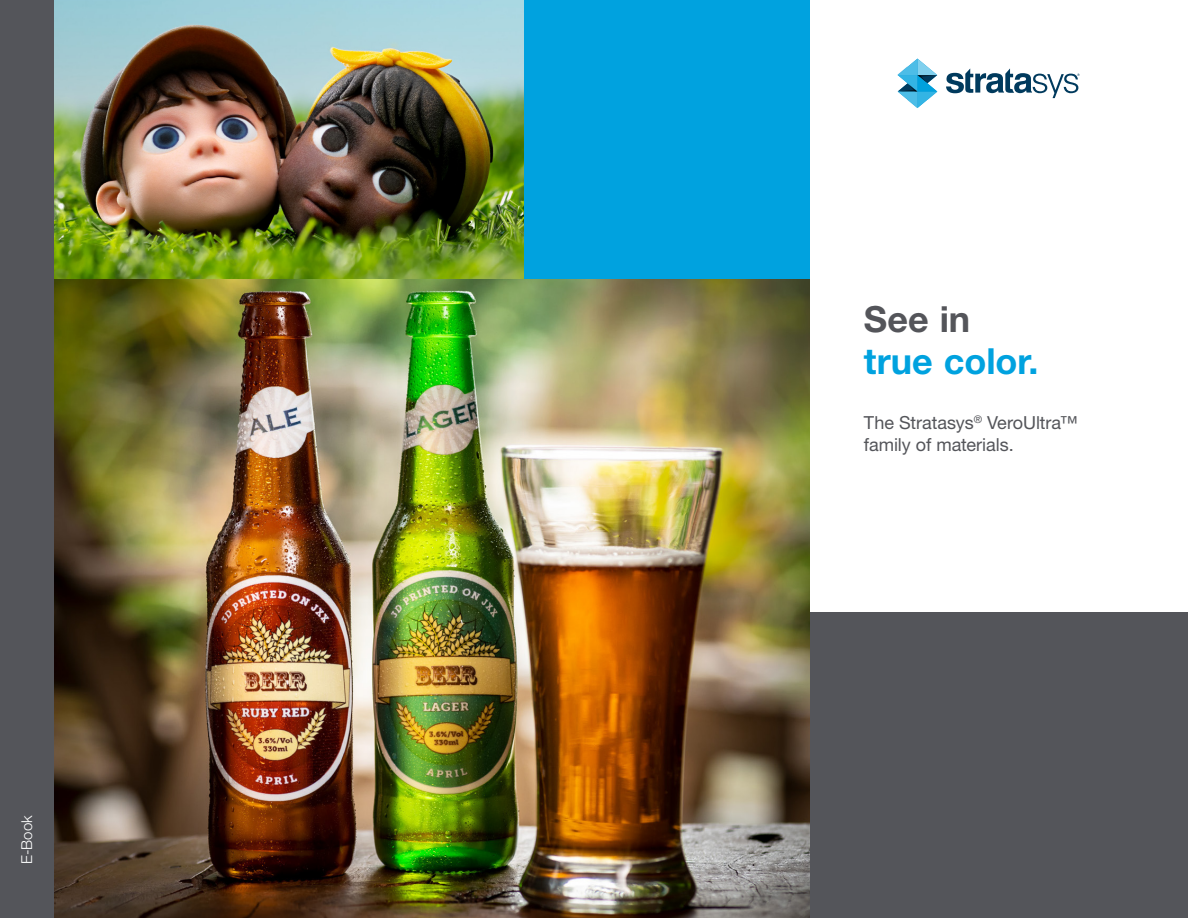
<style>
.page{position:relative;width:1188px;height:918px;background:#fff}
.page>*{position:absolute;margin:0;border:0;box-sizing:border-box;transform-origin:0 0}
.Cover_title{font:700 36px/42px "Helvetica Neue LT Std";color:#00a2df}
.Cover_Subhead{font:18px/21.6px "Helvetica Neue LT Std";letter-spacing:-.005em;color:#54555a}
.t1{font:300 15px "Helvetica Neue LT Std";color:#fff}
.s1{color:#54555a}
</style>
<div class="page">
<div style="left:0;top:0;width:54px;height:918px;background:#54555a"></div>
<svg style="left:898px;top:59px;width:39px;height:49px"></svg>
<svg style="left:946px;top:68px;width:134px;height:30px"></svg>
<div style="left:810px;top:612px;width:378px;height:306px;background:#54555a"></div>
<img style="left:54px;top:279px;width:756px;height:639px">
<img style="left:54px;top:0;width:471px;height:279px">
<div style="left:525px;top:0;width:285px;height:279px;background:#00a2df"></div>
<p class="t1" style="left:18px;top:864px;width:50px;rotate:-90deg">E-Book</p>
<p class="Cover_title" style="left:864px;top:297px;width:176px"><span class="s1">See in </span>true color.</p>
<p class="Cover_Subhead" style="left:864px;top:412px;width:215px">The Stratasys<sup>®</sup> VeroUltra™ family of materials.</p>
</div>
